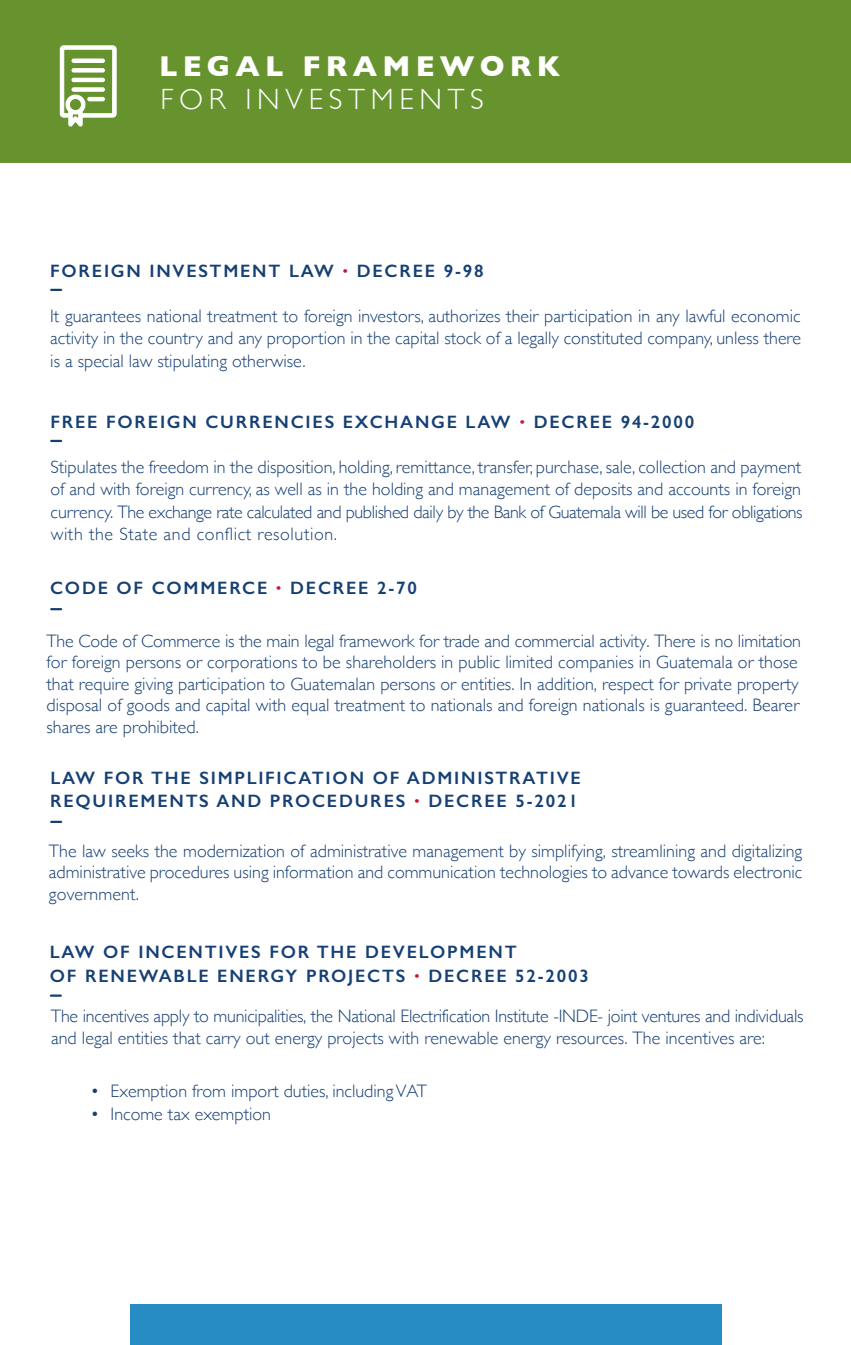
<style>
.page{position:relative;width:851px;height:1345px;background:#fff}
.page>*{position:absolute;margin:0;border:0;box-sizing:border-box;transform-origin:0 0}
.t1{font:700 29.25px "Gill Sans";letter-spacing:.175em;color:#fff}
.t2{font:300 29.25px "Gill Sans";letter-spacing:.195em;color:#fff}
.t3{font:300 18px/21.6px "Gill Sans";color:#164074;text-align:justify}
.t4{font:600 18px/22.5px "Gill Sans";letter-spacing:.1em;color:#164074}
.t5{font:300 18px "Gill Sans";letter-spacing:.035em;color:#164074}
.s1{font-weight:700;color:#cc1336}
</style>
<div class="page">
<div style="left:130px;top:1304px;width:591px;height:41px;background:#268cc3"></div>
<div style="left:0;top:0;width:850px;height:162px;background:#67932f"></div>
<svg style="left:59px;top:45px;width:58px;height:82px"></svg>
<hr style="left:72px;top:59px;width:32px;height:3px;background:#fff;border-radius:2px">
<div style="left:71px;top:58px;width:34px;height:5px;border:1px solid #fff;border-radius:2px"></div>
<hr style="left:72px;top:69px;width:32px;height:3px;background:#fff;border-radius:2px">
<div style="left:71px;top:68px;width:34px;height:5px;border:1px solid #fff;border-radius:2px"></div>
<div style="left:71px;top:78px;width:34px;height:4px;border:1px solid #fff;border-radius:2px"></div>
<hr style="left:72px;top:88px;width:32px;height:3px;background:#fff;border-radius:2px">
<div style="left:71px;top:87px;width:34px;height:5px;border:1px solid #fff;border-radius:2px"></div>
<div style="left:87px;top:97px;width:18px;height:4px;border:1px solid #fff;border-radius:2px"></div>
<svg style="left:51px;top:289px;width:10px;height:2px"></svg>
<svg style="left:51px;top:440px;width:10px;height:2px"></svg>
<svg style="left:51px;top:608px;width:10px;height:2px"></svg>
<svg style="left:51px;top:821px;width:10px;height:2px"></svg>
<svg style="left:51px;top:994px;width:10px;height:2px"></svg>
<h1 class="t1" style="left:159px;top:43px;width:402px">LEGAL FRAMEWORK</h1>
<h1 class="t2" style="left:161px;top:76px;width:325px">FOR INVESTMENTS</h1>
<p class="t4" style="left:50px;top:259px;width:435px">FOREIGN INVESTMENT LAW <span class="s1">·</span> DECREE 9-98</p>
<p class="t3" style="left:50px;top:304px;width:752px;line-height:22.5px">It guarantees national treatment to foreign investors, authorizes their participation in any lawful economic activity in the country and any proportion in the capital stock of a legally constituted company, unless there is a special law stipulating otherwise.</p>
<p class="t4" style="left:50px;top:410px;width:645px">FREE FOREIGN CURRENCIES EXCHANGE LAW <span class="s1">·</span> DECREE 94-2000</p>
<p class="t3" style="left:50px;top:455px;width:753px;line-height:22.5px">Stipulates the freedom in the disposition, holding, remittance, transfer, purchase, sale, collection and payment of and with foreign currency, as well as in the holding and management of deposits and accounts in foreign currency. The exchange rate calculated and published daily by the Bank of Guatemala will be used for obligations</p>
<p class="t5" style="left:51px;top:519px;width:288px">with the State and conflict resolution.</p>
<p class="t4" style="left:50px;top:577px;width:368px">CODE OF COMMERCE <span class="s1">·</span> DECREE 2-70</p>
<p class="t3" style="left:46px;top:629px;width:756px;text-align:left">The Code of Commerce is the main legal framework for trade and commercial activity. There is no limitation for foreign persons or corporations to be shareholders in public limited companies in Guatemala or those that require giving participation to Guatemalan persons or entities. In addition, respect for private property disposal of goods and capital with equal treatment to nationals and foreign nationals is guaranteed. Bearer shares are prohibited.</p>
<p class="t4" style="left:50px;top:767px;width:532px">LAW FOR THE SIMPLIFICATION OF ADMINISTRATIVE<br>REQUIREMENTS AND PROCEDURES <span class="s1">·</span> DECREE 5-2021</p>
<p class="t3" style="left:49px;top:839px;width:755px">The law seeks the modernization of administrative management by simplifying, streamlining and digitalizing administrative procedures using information and communication technologies to advance towards electronic government.</p>
<p class="t4" style="left:50px;top:939px;width:540px;line-height:24.8px">LAW OF INCENTIVES FOR THE DEVELOPMENT<br>OF RENEWABLE ENERGY PROJECTS <span class="s1">·</span> DECREE 52-2003</p>
<p class="t3" style="left:51px;top:1004px;width:754px">The incentives apply to municipalities, the National Electrification Institute -INDE- joint ventures and individuals and legal entities that carry out energy projects with renewable energy resources. The incentives are:</p>
<p class="t3" style="left:90px;top:1079px;width:338px">• Exemption from import duties, including VAT</p>
<p class="t3" style="left:90px;top:1102px;width:182px">• Income tax exemption</p>
</div>
